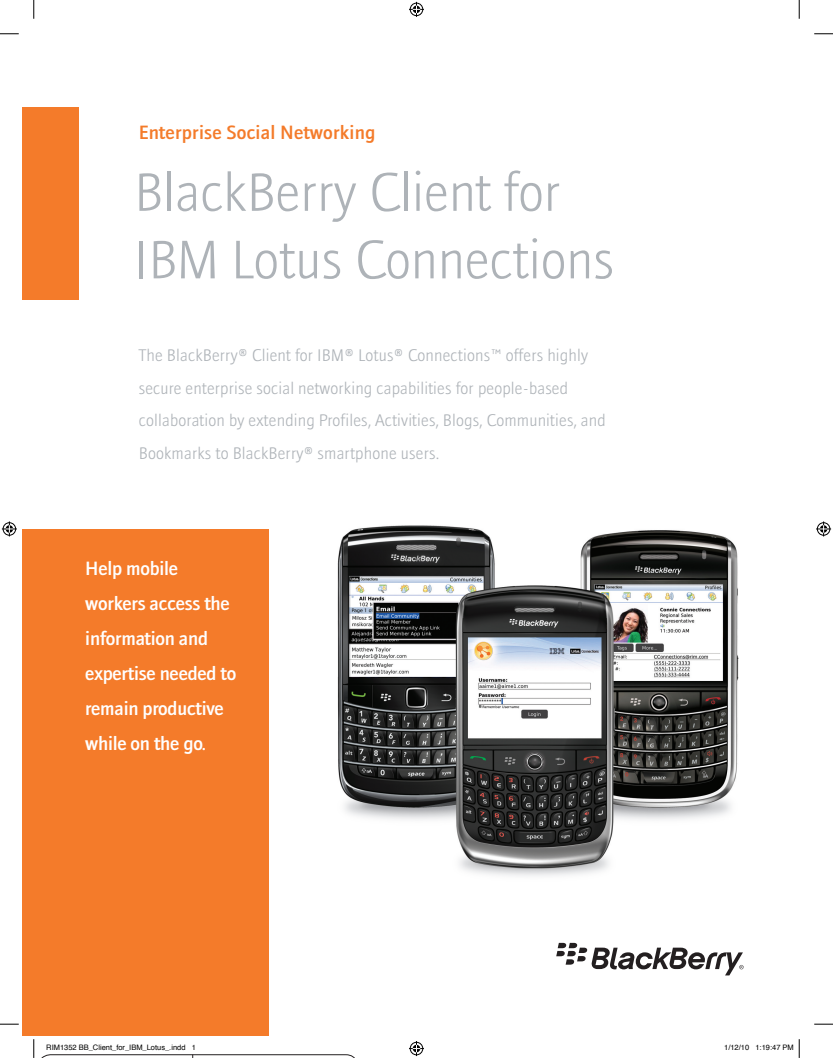
<style>
.page{position:relative;width:833px;height:1058px;background:#fff}
.page>*{position:absolute;margin:0;border:0;box-sizing:border-box;transform-origin:0 0}
.t1{font:56.25px/67.5px "Anvers Lt";color:#aeb3b8}
.t2{font:20px/35px "Anvers Sb";letter-spacing:-.01em;color:#fff}
.t3{font:20px "Anvers Sb";letter-spacing:.01em;color:#f47b2a}
.t4{font:17.5px/32.5px "Anvers Lt";letter-spacing:.01em;color:#aeb3b8}
.t5{font:7.5px "Helvetica";color:#000}
</style>
<div class="page">
<svg style="left:556px;top:942px;width:187px;height:33px"></svg>
<div style="left:22px;top:529px;width:247px;height:506px;background:#f47b2a"></div>
<img style="left:337px;top:525px;width:402px;height:351px">
<div style="left:22px;top:107px;width:57px;height:193px;background:#f47b2a"></div>
<svg style="left:0;top:33px;width:19px;height:2px"></svg>
<svg style="left:814px;top:33px;width:18px;height:2px"></svg>
<svg style="left:0;top:1023px;width:19px;height:2px"></svg>
<svg style="left:814px;top:1023px;width:18px;height:2px"></svg>
<svg style="left:33px;top:0;width:2px;height:19px"></svg>
<svg style="left:798px;top:0;width:2px;height:19px"></svg>
<svg style="left:409px;top:2px;width:15px;height:15px"></svg>
<svg style="left:409px;top:1041px;width:15px;height:15px"></svg>
<svg style="left:2px;top:521px;width:15px;height:15px"></svg>
<svg style="left:816px;top:521px;width:15px;height:15px"></svg>
<svg style="left:33px;top:1039px;width:322px;height:19px"></svg>
<svg style="left:798px;top:1039px;width:2px;height:19px"></svg>
<p class="t3" style="left:139px;top:122px;width:238px">Enterprise Social Networking</p>
<h1 class="t1" style="left:134px;top:158px;width:481px">BlackBerry Client for<br>IBM Lotus Connections</h1>
<p class="t4" style="left:139px;top:339px;width:468px">The BlackBerry® Client for IBM® Lotus® Connections™ offers highly secure enterprise social networking capabilities for people-based collaboration by extending Profiles, Activities, Blogs, Communities, and Bookmarks to BlackBerry® smartphone users.</p>
<p class="t2" style="left:85px;top:550px;width:152px">Help mobile workers access the information and expertise needed to remain productive while on the go.</p>
<p class="t5" style="left:46px;top:1042px;width:151px">RIM1352 BB_Client_for_IBM_Lotus_.indd 1</p>
<p class="t5" style="left:724px;top:1042px;width:71px">1/12/10 1:19:47 PM</p>
</div>
